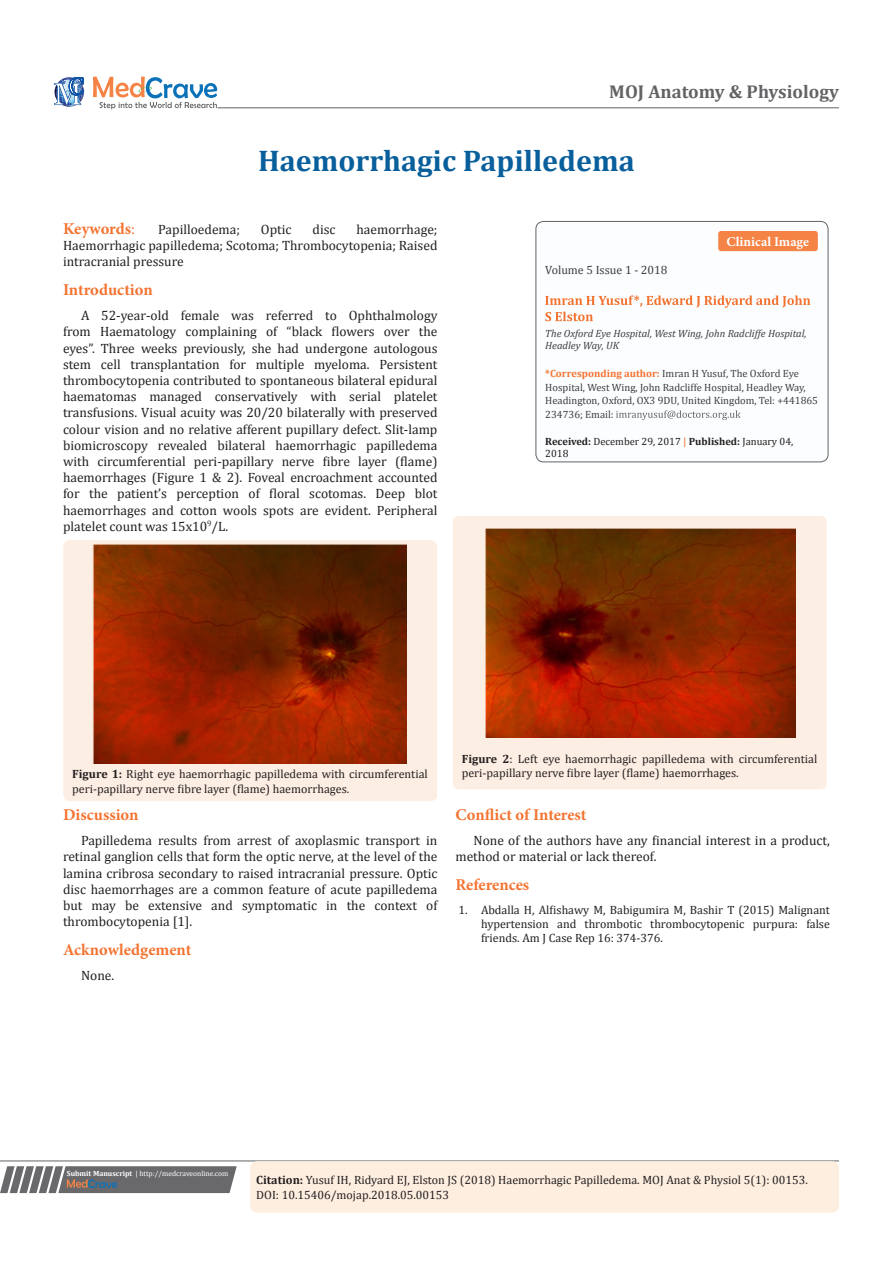
<style>
.page{position:relative;width:893px;height:1263px;background:#fff}
.page>*{position:absolute;margin:0;border:0;box-sizing:border-box;transform-origin:0 0}
.t1{font:700 30px "Cambria";color:#085f9c}
.t2{font:700 18.6px "Cambria";color:#636366}
.List_Paragraph{font:700 16.5px "Minion Pro";letter-spacing:-.005em;color:#f37331}
.List_Paragraph-2{font:13.5px/16.2px "Cambria";color:#231f20;text-align:justify}
.t3{font:700 13.5px "Minion Pro";color:#fff}
.Citation{font:12px/14.4px "Cambria";color:#231f20}
.t4{font:12px "Cambria";color:#3e3e3f}
.t5{font:10.5px/13.5px "Cambria";color:#3e3e3f}
.t6{font:italic 10.5px/12.6px "Cambria";color:#3e3e3f}
.t7{font:10.5px/12.6px "Cambria";color:#231f20}
.t8{font:7.5px "Cambria";color:#fff}
.s1{font-weight:400}
.s2{font-weight:700;color:#f37331}
.s3{font-weight:700}
.s4{font-weight:700;color:#f58345}
</style>
<div class="page">
<svg style="left:54px;top:77px;width:30px;height:30px"></svg>
<svg style="left:93px;top:77px;width:124px;height:32px"></svg>
<svg style="left:0;top:1166px;width:237px;height:27px;background:#78787a"></svg>
<hr style="left:0;top:1161px;width:839px;height:1px;background:#626465">
<hr style="left:218px;top:108px;width:621px;height:1px;background:#626465">
<div style="left:536px;top:221px;width:292px;height:241px;background:#fbfdfe;border-radius:8px"></div>
<svg style="left:545px;top:295px;width:265px;height:26px"></svg>
<svg style="left:616px;top:410px;width:125px;height:10px"></svg>
<div style="left:535px;top:221px;width:293px;height:241px;border:1px solid #626465;border-radius:8px"></div>
<div style="left:718px;top:231px;width:100px;height:20px;background:#f58345;border-radius:3px"></div>
<div style="left:63px;top:540px;width:374px;height:261px;background:#fdeee3;border-radius:7px"></div>
<img style="left:93px;top:544px;width:314px;height:220px">
<div style="left:453px;top:516px;width:374px;height:273px;background:#fdeee3;border-radius:7px"></div>
<img style="left:485px;top:528px;width:311px;height:210px">
<div style="left:250px;top:1161px;width:589px;height:51px;background:#feeee0;border-radius:7px"></div>
<p class="t2" style="left:609px;top:79px;width:231px">MOJ Anatomy &amp; Physiology</p>
<p class="t1" style="left:258px;top:140px;width:378px">Haemorrhagic Papilledema</p>
<p class="List_Paragraph" style="left:63px;top:217px;width:73px">Keywords<span class="s1">:</span></p>
<p class="List_Paragraph-2" style="left:158px;top:221px;width:83px">Papilloedema;</p>
<p class="List_Paragraph-2" style="left:261px;top:221px;width:32px">Optic</p>
<p class="List_Paragraph-2" style="left:313px;top:221px;width:25px">disc</p>
<p class="List_Paragraph-2" style="left:63px;top:221px;width:376px;text-indent:293px">haemorrhage; Haemorrhagic papilledema; Scotoma; Thrombocytopenia; Raised intracranial pressure</p>
<p class="List_Paragraph" style="left:63px;top:278px;width:91px">Introduction</p>
<p class="List_Paragraph-2" style="left:63px;top:307px;width:376px;text-indent:18px">A 52-year-old female was referred to Ophthalmology from Haematology complaining of “black flowers over the eyes”. Three weeks previously, she had undergone autologous stem cell transplantation for multiple myeloma. Persistent thrombocytopenia contributed to spontaneous bilateral epidural haematomas managed conservatively with serial platelet transfusions. Visual acuity was 20/20 bilaterally with preserved colour vision and no relative afferent pupillary defect. Slit-lamp biomicroscopy revealed bilateral haemorrhagic papilledema with circumferential peri-papillary nerve fibre layer (flame) haemorrhages (Figure 1 &amp; 2). Foveal encroachment accounted for the patient’s perception of floral scotomas. Deep blot</p>
<p class="List_Paragraph-2" style="left:63px;top:502px;width:376px">haemorrhages and cotton wools spots are evident. Peripheral platelet count was 15x10<sup>9</sup>/L.</p>
<p class="t4" style="left:545px;top:263px;width:124px">Volume 5 Issue 1 - 2018</p>
<p class="t3" style="left:726px;top:232px;width:84px">Clinical Image</p>
<p class="t6" style="left:545px;top:326px;width:263px">The Oxford Eye Hospital, West Wing, John Radcliffe Hospital,<br>Headley Way, UK</p>
<p class="t5" style="left:545px;top:367px;width:274px"><span class="s2">*Corresponding author:</span> Imran H Yusuf, The Oxford Eye Hospital, West Wing, John Radcliffe Hospital, Headley Way, Headington, Oxford, OX3 9DU, United Kingdom, Tel: +441865<br>234736; Email:</p>
<p class="t7" style="left:545px;top:435px;width:250px"><span class="s3">Received:</span> December 29, 2017 <span class="s4">|</span> <span class="s3">Published:</span> January 04,<br>2018</p>
<p class="Citation" style="left:72px;top:767px;width:357px"><span class="s3">Figure 1:</span> Right eye haemorrhagic papilledema with circumferential peri-papillary nerve fibre layer (flame) haemorrhages.</p>
<p class="List_Paragraph" style="left:63px;top:803px;width:77px">Discussion</p>
<p class="List_Paragraph-2" style="left:63px;top:832px;width:376px;text-indent:18px">Papilledema results from arrest of axoplasmic transport in retinal ganglion cells that form the optic nerve, at the level of the lamina cribrosa secondary to raised intracranial pressure. Optic disc haemorrhages are a common feature of acute papilledema but may be extensive and symptomatic in the context of thrombocytopenia [1].</p>
<p class="List_Paragraph" style="left:63px;top:938px;width:130px">Acknowledgement</p>
<p class="List_Paragraph-2" style="left:81px;top:967px;width:35px">None.</p>
<p class="Citation" style="left:462px;top:752px;width:357px"><span class="s3">Figure 2</span>: Left eye haemorrhagic papilledema with circumferential peri-papillary nerve fibre layer (flame) haemorrhages.</p>
<p class="List_Paragraph" style="left:455px;top:803px;width:132px">Conflict of Interest</p>
<p class="List_Paragraph-2" style="left:455px;top:832px;width:376px;text-indent:18px">None of the authors have any financial interest in a product, method or material or lack thereof.</p>
<p class="List_Paragraph" style="left:455px;top:873px;width:75px">References</p>
<p class="Citation" style="left:481px;top:902px;width:350px;text-align:justify;text-indent:-22px">1. Abdalla H, Alfishawy M, Babigumira M, Bashir T (2015) Malignant hypertension and thrombotic thrombocytopenic purpura: false friends. Am J Case Rep 16: 374-376.</p>
<p class="t8" style="left:67px;top:1169px;width:163px"><span class="s3">Submit Manuscript</span> | http://medcraveonline.com</p>
<p class="Citation" style="left:256px;top:1173px;width:553px"><span class="s3">Citation:</span> Yusuf IH, Ridyard EJ, Elston JS (2018) Haemorrhagic Papilledema. MOJ Anat &amp; Physiol 5(1): 00153.<br>DOI: 10.15406/mojap.2018.05.00153</p>
</div>
